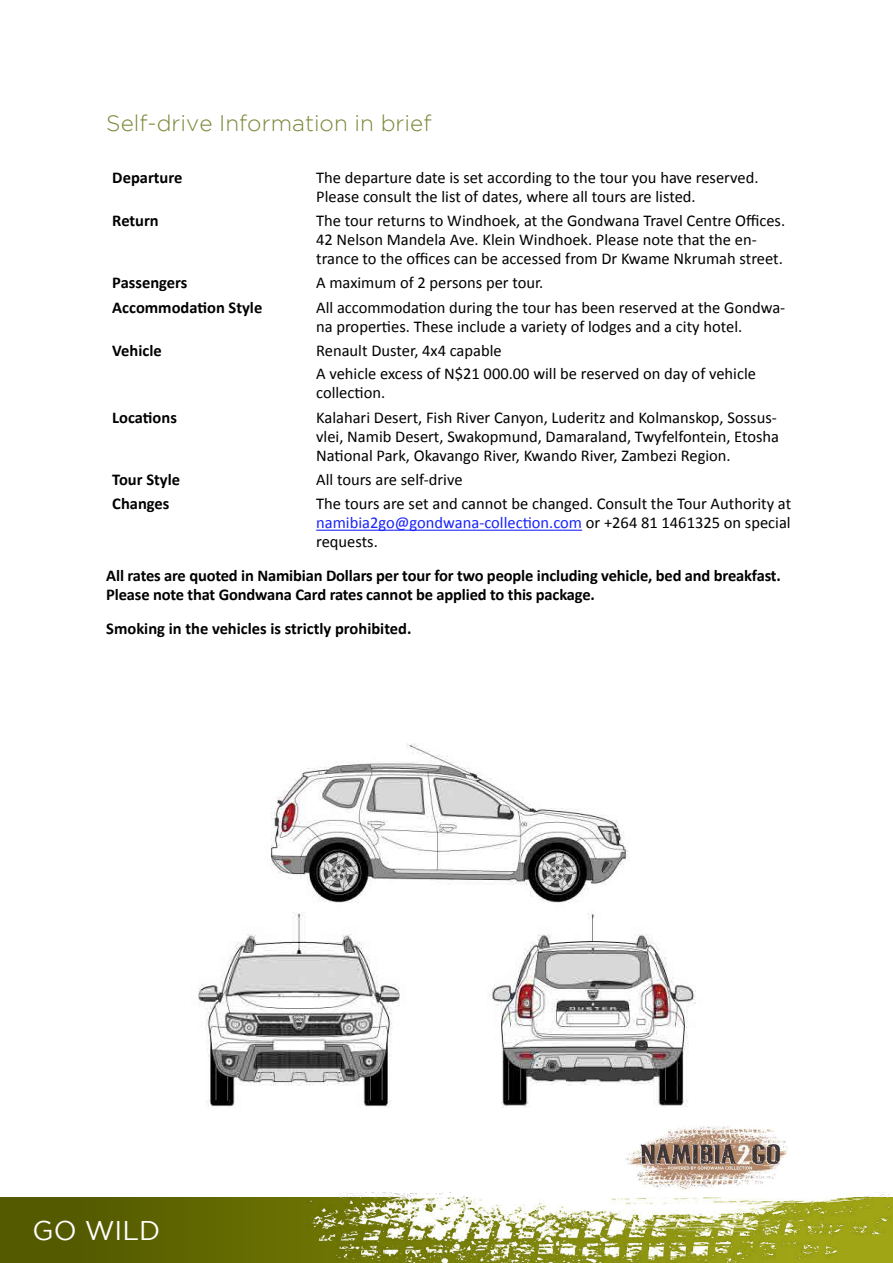
<style>
.page{position:relative;width:893px;height:1263px;background:#fff}
.page>*{position:absolute;margin:0;border:0;box-sizing:border-box;transform-origin:0 0}
.t1{font:27px "Gotham";color:#fff}
.t2{font:300 22.5px "Gotham";color:#788837}
.t3{font:16.5px/18.9px "Calibri";color:#000}
.t4{font:700 16.5px/18.9px "Calibri";letter-spacing:-.01em;color:#000}
.s1{color:#1922fb}
</style>
<div class="page">
<div style="left:0;top:1197px;width:893px;height:66px;background:linear-gradient(to bottom,#5a6100,#5a6100)"></div>
<img style="left:265px;top:1192px;width:628px;height:71px">
<img style="left:625px;top:1126px;width:162px;height:65px">
<hr style="left:316px;top:530px;width:266px;height:1px;background:#1922fb">
<img style="left:198px;top:912px;width:202px;height:196px">
<img style="left:490px;top:913px;width:206px;height:195px">
<img style="left:271px;top:743px;width:359px;height:160px">
<h2 class="t2" style="left:106px;top:111px;width:327px">Self-drive Information in brief</h2>
<p class="t4" style="left:112px;top:168px;width:72px">Departure</p>
<p class="t3" style="left:316px;top:168px;width:444px">The departure date is set according to the tour you have reserved.<br>Please consult the list of dates, where all tours are listed.</p>
<p class="t4" style="left:112px;top:211px;width:48px">Return</p>
<p class="t3" style="left:316px;top:211px;width:470px">The tour returns to Windhoek, at the Gondwana Travel Centre Offices.<br>42 Nelson Mandela Ave. Klein Windhoek. Please note that the en&shy;trance to the offices can be accessed from Dr Kwame Nkrumah street.</p>
<p class="t4" style="left:112px;top:273px;width:77px">Passengers</p>
<p class="t3" style="left:316px;top:273px;width:229px">A maximum of 2 persons per tour.</p>
<p class="t4" style="left:112px;top:298px;width:151px">Accommodation Style</p>
<p class="t3" style="left:316px;top:298px;width:471px">All accommodation during the tour has been reserved at the Gondwa&shy;na properties. These include a variety of lodges and a city hotel.</p>
<p class="t4" style="left:112px;top:341px;width:51px">Vehicle</p>
<p class="t3" style="left:316px;top:339px;width:441px;line-height:23.2px">Renault Duster, 4x4 capable<br>A vehicle excess of N$21 000.00 will be reserved on day of vehicle</p>
<p class="t3" style="left:316px;top:383px;width:70px">collection.</p>
<p class="t4" style="left:112px;top:408px;width:66px">Locations</p>
<p class="t3" style="left:316px;top:408px;width:464px">Kalahari Desert, Fish River Canyon, Luderitz and Kolmanskop, Sossus&shy;vlei, Namib Desert, Swakopmund, Damaraland, Twyfelfontein, Etosha<br>National Park, Okavango River, Kwando River, Zambezi Region.</p>
<p class="t4" style="left:112px;top:470px;width:69px">Tour Style</p>
<p class="t3" style="left:316px;top:470px;width:148px">All tours are self-drive</p>
<p class="t4" style="left:112px;top:494px;width:59px">Changes</p>
<p class="t3" style="left:316px;top:494px;width:477px;text-align:justify">The tours are set and cannot be changed. Consult the Tour Authority at <span class="s1">namibia2go@gondwana-collection.com</span> or +264 81 1461325 on special requests.</p>
<p class="t4" style="left:106px;top:566px;width:676px">All rates are quoted in Namibian Dollars per tour for two people including vehicle, bed and breakfast.<br>Please note that Gondwana Card rates cannot be applied to this package.</p>
<p class="t4" style="left:106px;top:619px;width:307px">Smoking in the vehicles is strictly prohibited.</p>
<h1 class="t1" style="left:33px;top:1216px;width:129px">GO WILD</h1>
</div>
